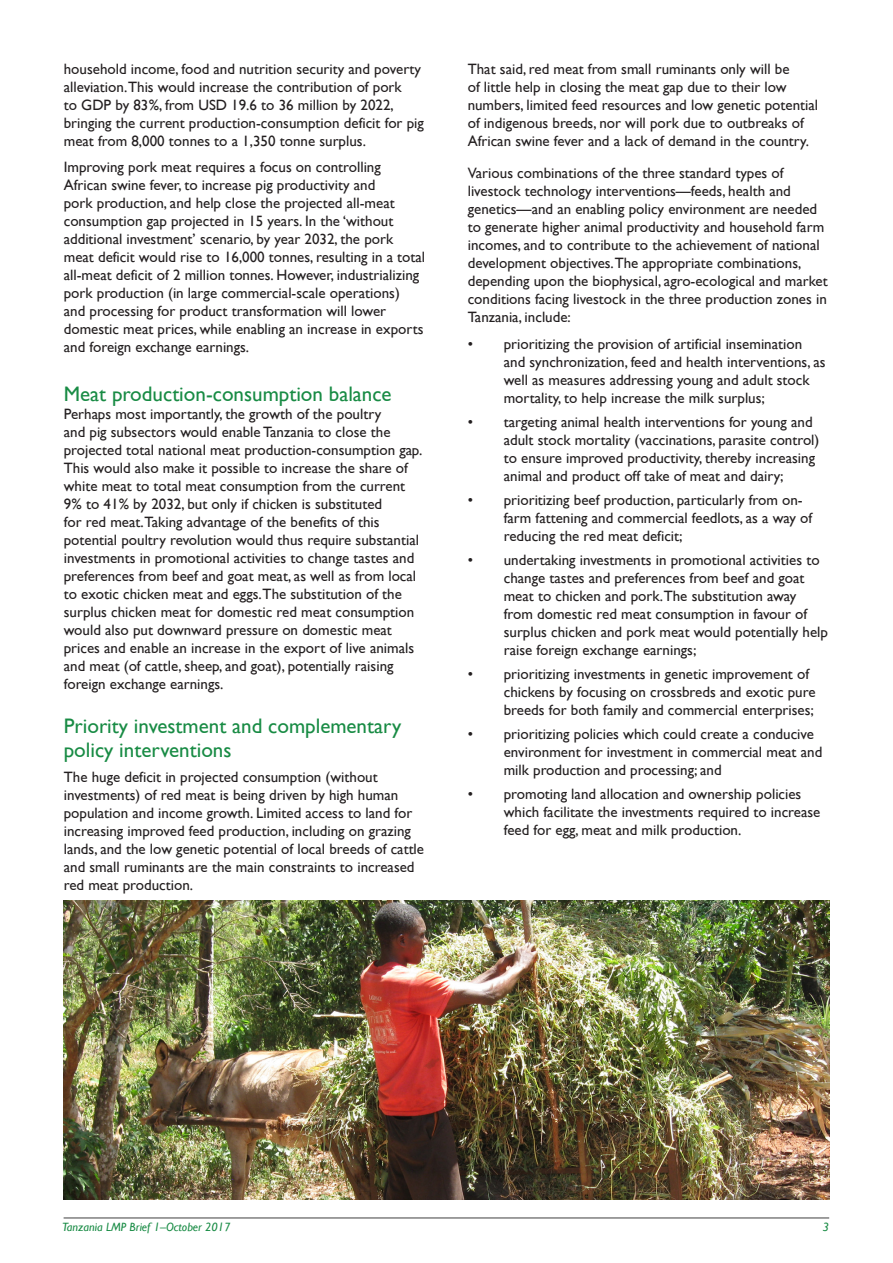
<style>
.page{position:relative;width:893px;height:1263px;background:#fff}
.page>*{position:absolute;margin:0;border:0;box-sizing:border-box;transform-origin:0 0}
.Heading_1{font:21px/24px "Gill Sans";color:#188b44}
.Heading_1-2{font:15px/18px "Gill Sans";color:#231f20}
.body_text{font:15px/18px "Gill Sans";color:#231f20}
.t1{font:italic 12px "Gill Sans";color:#188b44}
</style>
<div class="page">
<hr style="left:64px;top:1218px;width:765px;height:1px;background:#3e3e3f">
<img style="left:64px;top:901px;width:765px;height:298px">
<p class="Heading_1-2" style="left:64px;top:60px;width:362px">household income, food and nutrition security and poverty alleviation.This would increase the contribution of pork<br>to GDP by 83%, from USD 19.6 to 36 million by 2022, bringing the current production-consumption deficit for pig meat from 8,000 tonnes to a 1,350 tonne surplus.</p>
<p class="body_text" style="left:64px;top:157px;width:363px">Improving pork meat requires a focus on controlling African swine fever, to increase pig productivity and<br>pork production, and help close the projected all-meat consumption gap projected in 15 years. In the ‘without additional investment’ scenario, by year 2032, the pork meat deficit would rise to 16,000 tonnes, resulting in a total all-meat deficit of 2 million tonnes. However, industrializing pork production (in large commercial-scale operations)<br>and processing for product transformation will lower domestic meat prices, while enabling an increase in exports and foreign exchange earnings.</p>
<p class="Heading_1" style="left:64px;top:382px;width:329px">Meat production-consumption balance</p>
<p class="Heading_1-2" style="left:64px;top:405px;width:360px">Perhaps most importantly, the growth of the poultry<br>and pig subsectors would enable Tanzania to close the projected total national meat production-consumption gap.<br>This would also make it possible to increase the share of white meat to total meat consumption from the current 9% to 41% by 2032, but only if chicken is substituted<br>for red meat.Taking advantage of the benefits of this potential poultry revolution would thus require substantial investments in promotional activities to change tastes and preferences from beef and goat meat, as well as from local to exotic chicken meat and eggs.The substitution of the surplus chicken meat for domestic red meat consumption would also put downward pressure on domestic meat prices and enable an increase in the export of live animals and meat (of cattle, sheep, and goat), potentially raising foreign exchange earnings.</p>
<p class="Heading_1" style="left:64px;top:713px;width:339px">Priority investment and complementary policy interventions</p>
<p class="body_text" style="left:64px;top:768px;width:362px">The huge deficit in projected consumption (without investments) of red meat is being driven by high human population and income growth. Limited access to land for increasing improved feed production, including on grazing lands, and the low genetic potential of local breeds of cattle and small ruminants are the main constraints to increased red meat production.</p>
<p class="body_text" style="left:468px;top:60px;width:352px">That said, red meat from small ruminants only will be<br>of little help in closing the meat gap due to their low numbers, limited feed resources and low genetic potential of indigenous breeds, nor will pork due to outbreaks of African swine fever and a lack of demand in the country.</p>
<p class="body_text" style="left:468px;top:163px;width:361px">Various combinations of the three standard types of livestock technology interventions—feeds, health and genetics—and an enabling policy environment are needed to generate higher animal productivity and household farm incomes, and to contribute to the achievement of national development objectives.The appropriate combinations, depending upon the biophysical, agro-ecological and market conditions facing livestock in the three production zones in Tanzania, include:</p>
<p class="Heading_1-2" style="left:504px;top:334px;width:323px;text-indent:-36px">• prioritizing the provision of artificial insemination and synchronization, feed and health interventions, as well as measures addressing young and adult stock mortality, to help increase the milk surplus;</p>
<p class="Heading_1-2" style="left:504px;top:412px;width:317px;text-indent:-36px">• targeting animal health interventions for young and adult stock mortality (vaccinations, parasite control) to ensure improved productivity, thereby increasing animal and product off take of meat and dairy;</p>
<p class="Heading_1-2" style="left:504px;top:490px;width:310px;text-indent:-36px">• prioritizing beef production, particularly from on&shy;farm fattening and commercial feedlots, as a way of reducing the red meat deficit;</p>
<p class="Heading_1-2" style="left:504px;top:550px;width:326px;text-indent:-36px">• undertaking investments in promotional activities to change tastes and preferences from beef and goat meat to chicken and pork.The substitution away from domestic red meat consumption in favour of surplus chicken and pork meat would potentially help raise foreign exchange earnings;</p>
<p class="Heading_1-2" style="left:504px;top:664px;width:313px;text-indent:-36px">• prioritizing investments in genetic improvement of chickens by focusing on crossbreds and exotic pure breeds for both family and commercial enterprises;</p>
<p class="Heading_1-2" style="left:504px;top:724px;width:320px;text-indent:-36px">• prioritizing policies which could create a conducive environment for investment in commercial meat and milk production and processing; and</p>
<p class="Heading_1-2" style="left:504px;top:784px;width:318px;text-indent:-36px">• promoting land allocation and ownership policies which facilitate the investments required to increase feed for egg, meat and milk production.</p>
<p class="t1" style="left:62px;top:1220px;width:170px">Tanzania LMP Brief 1–October 2017</p>
<p class="t1" style="left:823px;top:1220px;width:8px">3</p>
</div>
